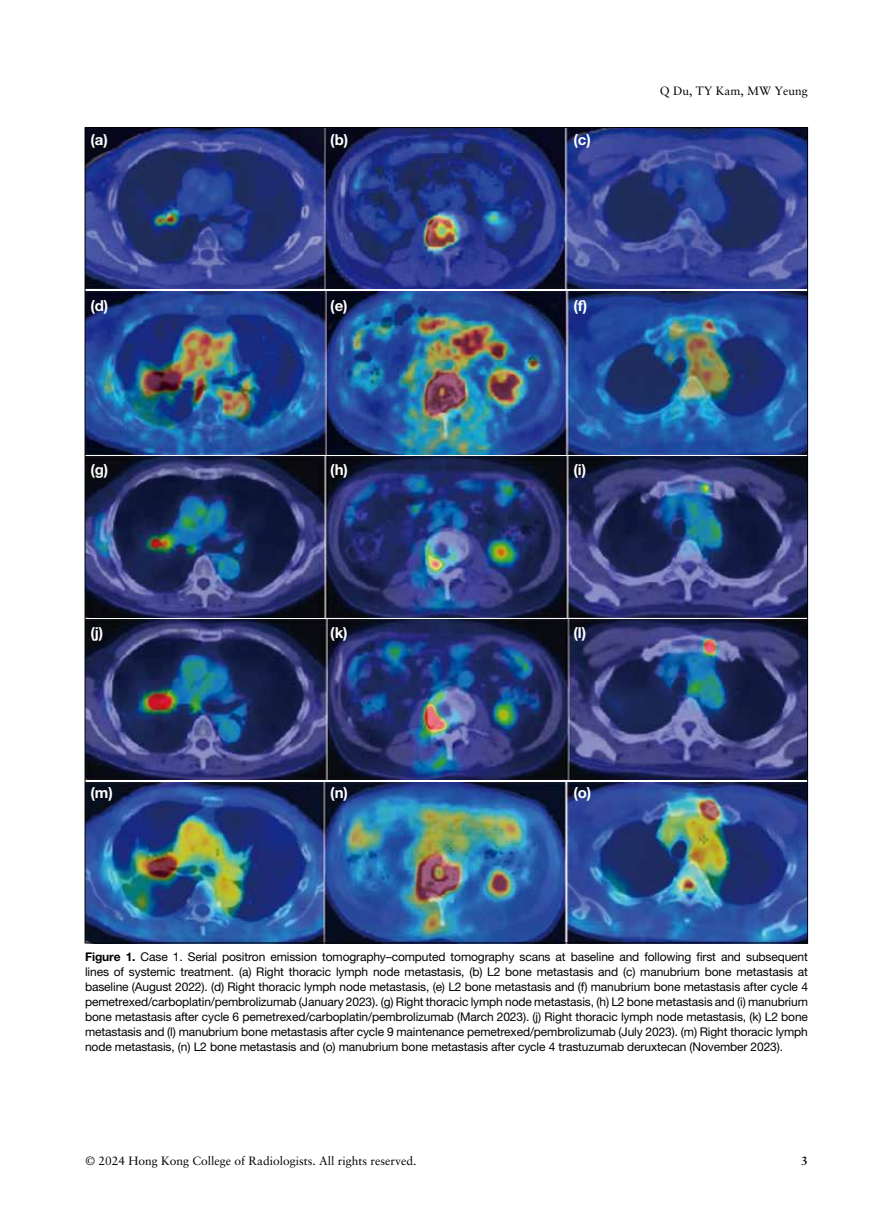
<style>
.page{position:relative;width:893px;height:1229px;background:#fff}
.page>*{position:absolute;margin:0;border:0;box-sizing:border-box;transform-origin:0 0}
.t1{font:700 15px "Helvetica Neue";color:#fff}
.t2{font:12px/15px "Helvetica Neue";letter-spacing:-.01em;color:#000;text-align:justify}
.t3{font:12px "Sabon";color:#000}
.t4{font:700 12px "Sabon";color:#000}
.s1{font-weight:700}
</style>
<div class="page">
<img style="left:87px;top:129px;width:719px;height:160px">
<img style="left:87px;top:291px;width:719px;height:326px">
<img style="left:87px;top:620px;width:719px;height:159px">
<img style="left:87px;top:782px;width:719px;height:159px">
<p class="t3" style="left:660px;top:84px;width:149px">Q Du, TY Kam, MW Yeung</p>
<p class="t1" style="left:90px;top:130px;width:19px">(a)</p>
<p class="t1" style="left:330px;top:130px;width:20px">(b)</p>
<p class="t1" style="left:573px;top:130px;width:19px">(c)</p>
<p class="t1" style="left:90px;top:297px;width:20px">(d)</p>
<p class="t1" style="left:330px;top:297px;width:19px">(e)</p>
<p class="t1" style="left:573px;top:297px;width:15px">(f)</p>
<p class="t1" style="left:90px;top:461px;width:20px">(g)</p>
<p class="t1" style="left:330px;top:461px;width:19px">(h)</p>
<p class="t1" style="left:573px;top:461px;width:14px">(i)</p>
<p class="t1" style="left:90px;top:623px;width:15px">(j)</p>
<p class="t1" style="left:330px;top:623px;width:19px">(k)</p>
<p class="t1" style="left:573px;top:623px;width:14px">(l)</p>
<p class="t1" style="left:90px;top:783px;width:24px">(m)</p>
<p class="t1" style="left:330px;top:783px;width:19px">(n)</p>
<p class="t1" style="left:573px;top:783px;width:20px">(o)</p>
<p class="t2" style="left:85px;top:949px;width:724px"><span class="s1">Figure 1.</span> Case 1. Serial positron emission tomography–computed tomography scans at baseline and following first and subsequent lines of systemic treatment. (a) Right thoracic lymph node metastasis, (b) L2 bone metastasis and (c) manubrium bone metastasis at baseline (August 2022). (d) Right thoracic lymph node metastasis, (e) L2 bone metastasis and (f) manubrium bone metastasis after cycle 4 pemetrexed/carboplatin/pembrolizumab (January 2023). (g) Right thoracic lymph node metastasis, (h) L2 bone metastasis and (i) manubrium bone metastasis after cycle 6 pemetrexed/carboplatin/pembrolizumab (March 2023). (j) Right thoracic lymph node metastasis, (k) L2 bone metastasis and (l) manubrium bone metastasis after cycle 9 maintenance pemetrexed/pembrolizumab (July 2023). (m) Right thoracic lymph node metastasis, (n) L2 bone metastasis and (o) manubrium bone metastasis after cycle 4 trastuzumab deruxtecan (November 2023).</p>
<p class="t3" style="left:85px;top:1153px;width:333px">© 2024 Hong Kong College of Radiologists. All rights reserved.</p>
<p class="t4" style="left:801px;top:1153px;width:8px">3</p>
</div>
